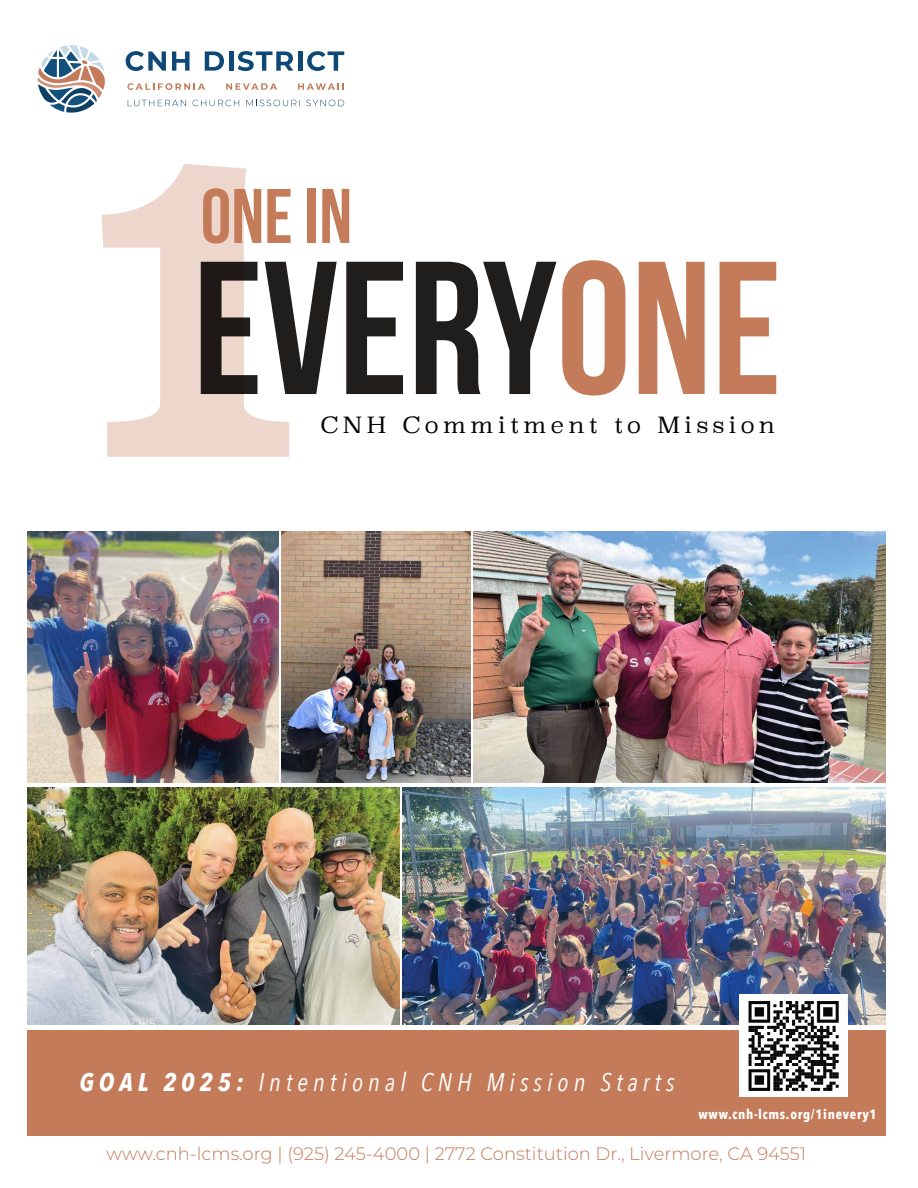
<style>
.page{position:relative;width:918px;height:1188px;background:#fff}
.page>*{position:absolute;margin:0;border:0;box-sizing:border-box;transform-origin:0 0}
.t1{font:700 189px "Bebas Neue";color:#040000}
.t2{font:700 77.1px "Bebas Neue";color:#c47b5a}
.t3{font:italic 25.5px "Avenir Next Condensed";letter-spacing:.2em;color:#fff}
.t4{font:300 22.2px "Superclarendon";letter-spacing:.2em;color:#040000}
.t5{font:300 18px "Montserrat";color:#c47b5a}
.t6{font:700 13.5px "Avenir Next Condensed";letter-spacing:.055em;color:#fff}
.s1{color:#c47b5a}
.s2{font-weight:700}
</style>
<div class="page">
<svg style="left:102px;top:164px;width:187px;height:293px;fill:#edd7cd"></svg>
<svg style="left:38px;top:45px;width:67px;height:68px"></svg>
<svg style="left:126px;top:51px;width:40px;height:20px"></svg>
<svg style="left:172px;top:51px;width:18px;height:20px"></svg>
<svg style="left:205px;top:51px;width:19px;height:20px"></svg>
<hr style="left:229px;top:51px;width:4px;height:20px;background:#0e4877">
<svg style="left:238px;top:51px;width:55px;height:20px"></svg>
<hr style="left:298px;top:51px;width:4px;height:20px;background:#0e4877">
<svg style="left:307px;top:51px;width:37px;height:20px"></svg>
<svg style="left:127px;top:83px;width:78px;height:7px"></svg>
<svg style="left:226px;top:83px;width:51px;height:7px"></svg>
<svg style="left:298px;top:83px;width:46px;height:7px"></svg>
<svg style="left:128px;top:100px;width:58px;height:6px"></svg>
<svg style="left:193px;top:100px;width:46px;height:6px"></svg>
<svg style="left:246px;top:100px;width:54px;height:6px"></svg>
<svg style="left:306px;top:100px;width:38px;height:6px"></svg>
<div style="left:27px;top:1030px;width:859px;height:106px;background:#c47b5a"></div>
<img style="left:403px;top:788px;width:483px;height:236px">
<img style="left:27px;top:788px;width:372px;height:236px">
<img style="left:739px;top:994px;width:108px;height:103px">
<img style="left:281px;top:531px;width:189px;height:252px">
<img style="left:474px;top:531px;width:412px;height:252px">
<img style="left:27px;top:531px;width:252px;height:252px">
<h2 class="t2" style="left:201px;top:185px;width:153px">ONE IN</h2>
<h1 class="t1" style="left:193px;top:252px;width:590px">EVERY<span class="s1">ONE</span></h1>
<p class="t4" style="left:321px;top:411px;width:456px">CNH Commitment to Mission</p>
<h3 class="t3" style="left:80px;top:1065px;width:597px"><span class="s2">GOAL 2025:</span> Intentional CNH Mission Starts</h3>
<p class="t6" style="left:699px;top:1105px;width:180px">www.cnh-lcms.org/1inevery1</p>
<p class="t5" style="left:107px;top:1141px;width:701px">www.cnh-lcms.org | (925) 245-4000 | 2772 Constitution Dr., Livermore, CA 94551</p>
</div>
